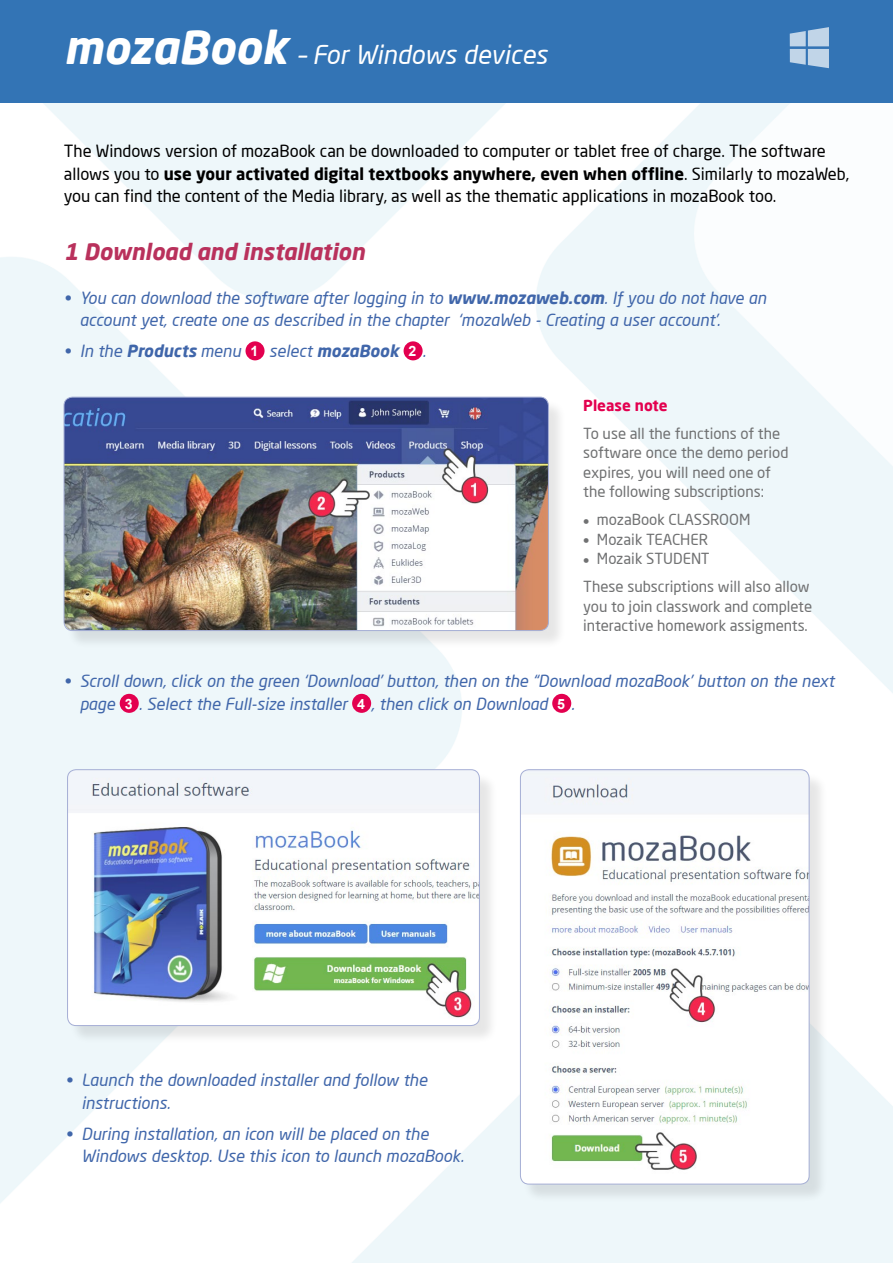
<style>
.page{position:relative;width:893px;height:1263px;background:#fff}
.page>*{position:absolute;margin:0;border:0;box-sizing:border-box;transform-origin:0 0}
.t1{font:italic 25.5px "Neo Sans Pro";color:#fff}
.t2{font:italic 700 22.5px "Neo Sans Pro";color:#b9315c}
.t3{font:italic 16.5px/22.5px "Neo Sans Pro";color:#4066aa}
.t4{font:16.5px/22.5px "Neo Sans Pro";color:#000}
.t5{font:15px/19.5px "Neo Sans Pro";color:#707172}
.t6{font:700 15px "Neo Sans Pro";color:#e3004f}
.s1{font-weight:700;font-size:45px}
.s2{font-weight:700}
.s3{font-family:"Arial";font-weight:700;font-style:normal;font-size:14.25px;color:#fff}
</style>
<div class="page">
<img style="left:0;top:102px;width:893px;height:1161px">
<div style="left:0;top:0;width:893px;height:102px;background:#3374b5"></div>
<div style="left:245px;top:341px;width:20px;height:19px;background:#e3004f;border-radius:50%"></div>
<div style="left:404px;top:341px;width:19px;height:19px;background:#e3004f;border-radius:50%"></div>
<div style="left:120px;top:694px;width:19px;height:19px;background:#e3004f;border-radius:50%"></div>
<div style="left:352px;top:694px;width:19px;height:19px;background:#e3004f;border-radius:50%"></div>
<div style="left:552px;top:694px;width:19px;height:19px;background:#e3004f;border-radius:50%"></div>
<div style="left:66px;top:399px;width:501px;height:250px;background:#000;opacity:.1"></div>
<img style="left:64px;top:397px;width:484px;height:233px">
<div style="left:64px;top:397px;width:485px;height:234px;border:1px solid #a5aed5;border-radius:9px"></div>
<div style="left:70px;top:772px;width:428px;height:272px;background:#000;opacity:.1"></div>
<img style="left:68px;top:770px;width:411px;height:255px">
<div style="left:67px;top:769px;width:413px;height:257px;border:1px solid #a5aed5;border-radius:9px"></div>
<div style="left:522px;top:772px;width:306px;height:431px;background:#000;opacity:.1"></div>
<img style="left:520px;top:770px;width:289px;height:414px">
<div style="left:520px;top:769px;width:289px;height:415px;border:1px solid #a5aed5;border-radius:9px"></div>
<svg style="left:790px;top:27px;width:39px;height:41px"></svg>
<h1 class="t1" style="left:64px;top:39px;width:485px"><span class="s1">mozaBook</span> – For Windows devices</h1>
<p class="t4" style="left:64px;top:140px;width:787px">The Windows version of mozaBook can be downloaded to computer or tablet free of charge. The software allows you to <span class="s2">use your activated digital textbooks anywhere, even when offline</span>. Similarly to mozaWeb, you can find the content of the Media library, as well as the thematic applications in mozaBook too.</p>
<h2 class="t2" style="left:64px;top:237px;width:303px">1 Download and installation</h2>
<p class="t3" style="left:80px;top:286px;width:688px;text-indent:-16px">• You can download the software after logging in to <span class="s2">www.mozaweb.com</span>. If you do not have an account yet, create one as described in the chapter ‘mozaWeb - Creating a user account’.</p>
<p class="t3" style="left:64px;top:340px;width:364px">• In the <span class="s2">Products</span> menu <span class="s3">1</span> select <span class="s2">mozaBook</span> <span class="s3">2</span> .</p>
<p class="t6" style="left:583px;top:395px;width:86px">Please note</p>
<p class="t5" style="left:583px;top:423px;width:207px">To use all the functions of the software once the demo period expires, you will need one of the following subscriptions:</p>
<p class="t5" style="left:583px;top:509px;width:169px">• mozaBook CLASSROOM</p>
<p class="t5" style="left:583px;top:529px;width:126px">• Mozaik TEACHER</p>
<p class="t5" style="left:583px;top:544px;width:228px;line-height:28px">• Mozaik STUDENT<br>These subscriptions will also allow</p>
<p class="t5" style="left:583px;top:596px;width:230px">you to join classwork and complete interactive homework assigments.</p>
<p class="t3" style="left:80px;top:670px;width:756px;text-indent:-16px">• Scroll down, click on the green ‘Download’ button, then on the “Download mozaBook’ button on the next page <span class="s3">3</span> . Select the Full-size installer <span class="s3">4</span> , then click on Download <span class="s3">5</span> .</p>
<p class="t3" style="left:81px;top:1069px;width:347px;text-indent:-16px">• Launch the downloaded installer and follow the instructions.</p>
<p class="t3" style="left:81px;top:1122px;width:384px;text-indent:-16px">• During installation, an icon will be placed on the<br>Windows desktop. Use this icon to launch mozaBook.</p>
</div>
